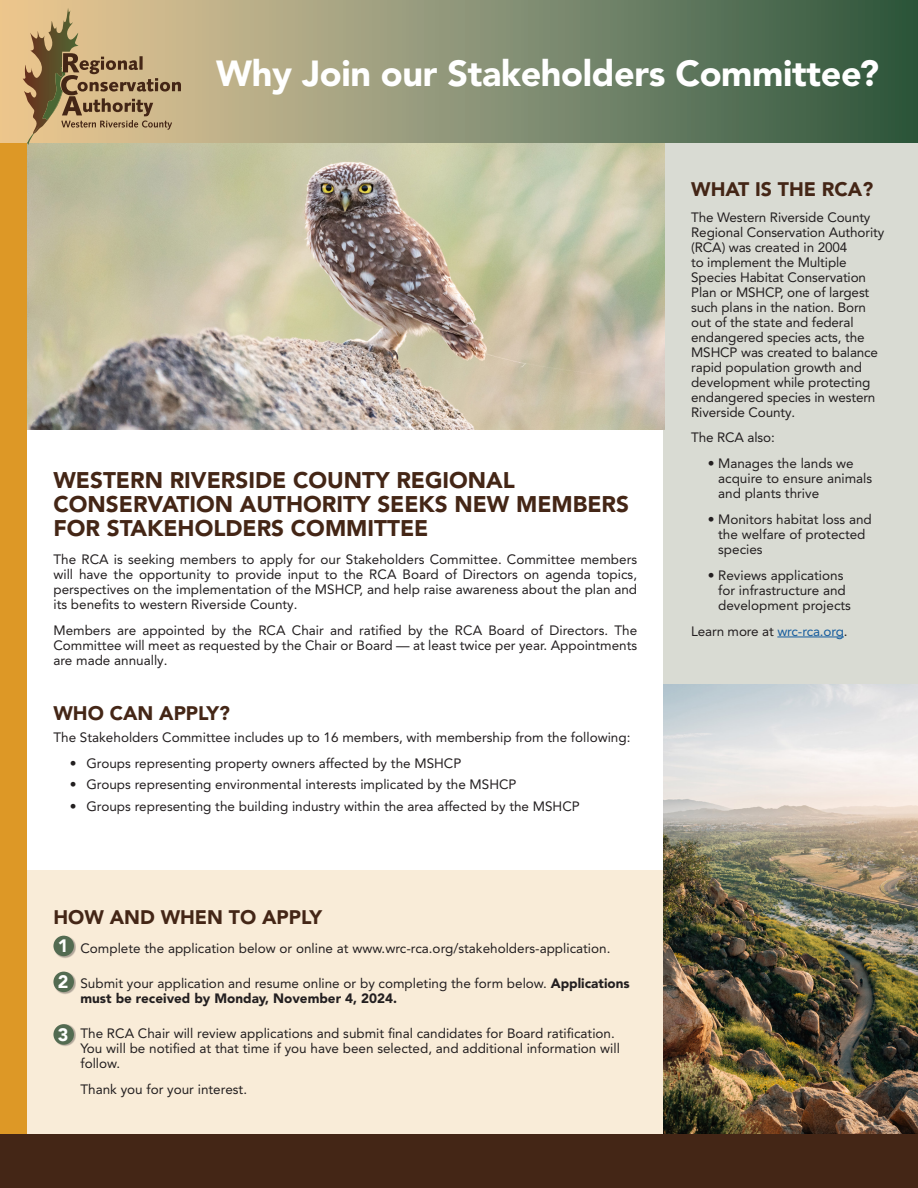
<style>
.page{position:relative;width:918px;height:1188px;background:#fff}
.page>*{position:absolute;margin:0;border:0;box-sizing:border-box;transform-origin:0 0}
.t1{font:900 36px "Avenir LT Std";letter-spacing:-.01em;color:#fff}
.t2{font:900 22.5px/24px "Avenir LT Std";color:#442616}
.t3{font:900 19.5px "Avenir LT Std";color:#442616}
.t4{font:900 18px "Avenir";color:#fff}
.t5{font:13.5px/15px "Avenir LT Pro";color:#231f20}
.s1{font-family:"Avenir LT Std";font-weight:900}
.s2{color:#175d9e}
</style>
<div class="page">
<div style="left:23px;top:870px;width:658px;height:318px;background:#f9ecd8"></div>
<div style="left:664px;top:132px;width:254px;height:1017px;background:#d9dbd3"></div>
<div style="left:0;top:143px;width:27px;height:1045px;background:#dd9826"></div>
<img style="left:664px;top:685px;width:254px;height:449px">
<img style="left:27px;top:143px;width:637px;height:287px">
<svg style="left:0;top:0;width:918px;height:143px;background:#808b6c"></svg>
<div style="left:0;top:1134px;width:918px;height:54px;background:#442616"></div>
<svg style="left:23px;top:8px;width:158px;height:139px;background:#b89f74"></svg>
<div style="left:54px;top:936px;width:22px;height:22px;background:#231f20;opacity:.35"></div>
<div style="left:53px;top:936px;width:21px;height:20px;background:#536b51;border-radius:50%"></div>
<div style="left:54px;top:972px;width:22px;height:22px;background:#231f20;opacity:.35"></div>
<div style="left:53px;top:972px;width:21px;height:20px;background:#536b51;border-radius:50%"></div>
<div style="left:54px;top:1025px;width:22px;height:22px;background:#231f20;opacity:.35"></div>
<div style="left:53px;top:1024px;width:21px;height:21px;background:#536b51;border-radius:50%"></div>
<hr style="left:777px;top:637px;width:67px;height:1px;background:#175d9e">
<p class="t1" style="left:216px;top:51px;width:665px">Why Join our Stakeholders Committee?</p>
<p class="t2" style="left:53px;top:468px;width:577px">WESTERN RIVERSIDE COUNTY REGIONAL<br>CONSERVATION AUTHORITY SEEKS NEW MEMBERS<br>FOR STAKEHOLDERS COMMITTEE</p>
<p class="t5" style="left:53px;top:552px;width:585px;text-align:justify">The RCA is seeking members to apply for our Stakeholders Committee. Committee members will have the opportunity to provide input to the RCA Board of Directors on agenda topics, perspectives on the implementation of the MSHCP, and help raise awareness about the plan and its benefits to western Riverside County.</p>
<p class="t5" style="left:53px;top:623px;width:585px;text-align:justify">Members are appointed by the RCA Chair and ratified by the RCA Board of Directors. The Committee will meet as requested by the Chair or Board — at least twice per year. Appointments are made annually.</p>
<p class="t3" style="left:53px;top:701px;width:178px">WHO CAN APPLY?</p>
<p class="t5" style="left:53px;top:729px;width:579px">The Stakeholders Committee includes up to 16 members, with membership from the following:</p>
<p class="t5" style="left:70px;top:755px;width:393px">• Groups representing property owners affected by the MSHCP</p>
<p class="t5" style="left:70px;top:777px;width:448px">• Groups representing environmental interests implicated by the MSHCP</p>
<p class="t5" style="left:70px;top:799px;width:511px">• Groups representing the building industry within the area affected by the MSHCP</p>
<p class="t3" style="left:53px;top:906px;width:270px">HOW AND WHEN TO APPLY</p>
<p class="t5" style="left:80px;top:940px;width:532px">Complete the application below or online at www.wrc-rca.org/stakeholders-application.</p>
<p class="t5" style="left:80px;top:976px;width:551px">Submit your application and resume online or by completing the form below. <span class="s1">Applications must be received by Monday, November 4, 2024.</span></p>
<p class="t5" style="left:80px;top:1026px;width:541px">The RCA Chair will review applications and submit final candidates for Board ratification.<br>You will be notified at that time if you have been selected, and additional information will follow.</p>
<p class="t5" style="left:80px;top:1082px;width:168px">Thank you for your interest.</p>
<p class="t4" style="left:58px;top:931px;width:12px">1</p>
<p class="t4" style="left:58px;top:967px;width:12px">2</p>
<p class="t4" style="left:58px;top:1019px;width:12px">3</p>
<p class="t3" style="left:691px;top:177px;width:183px">WHAT IS THE RCA?</p>
<p class="t5" style="left:691px;top:209px;width:195px">The Western Riverside County<br>Regional Conservation Authority (RCA) was created in 2004<br>to implement the Multiple<br>Species Habitat Conservation<br>Plan or MSHCP, one of largest such plans in the nation. Born out of the state and federal endangered species acts, the<br>MSHCP was created to balance rapid population growth and development while protecting endangered species in western<br>Riverside County.</p>
<p class="t5" style="left:691px;top:430px;width:85px">The RCA also:</p>
<p class="t5" style="left:718px;top:456px;width:156px;text-indent:-10px">• Manages the lands we acquire to ensure animals and plants thrive</p>
<p class="t5" style="left:718px;top:512px;width:155px;text-indent:-10px">• Monitors habitat loss and the welfare of protected species</p>
<p class="t5" style="left:718px;top:568px;width:134px;text-indent:-10px">• Reviews applications for infrastructure and development projects</p>
<p class="t5" style="left:691px;top:623px;width:158px">Learn more at <span class="s2">wrc-rca.org</span>.</p>
</div>
